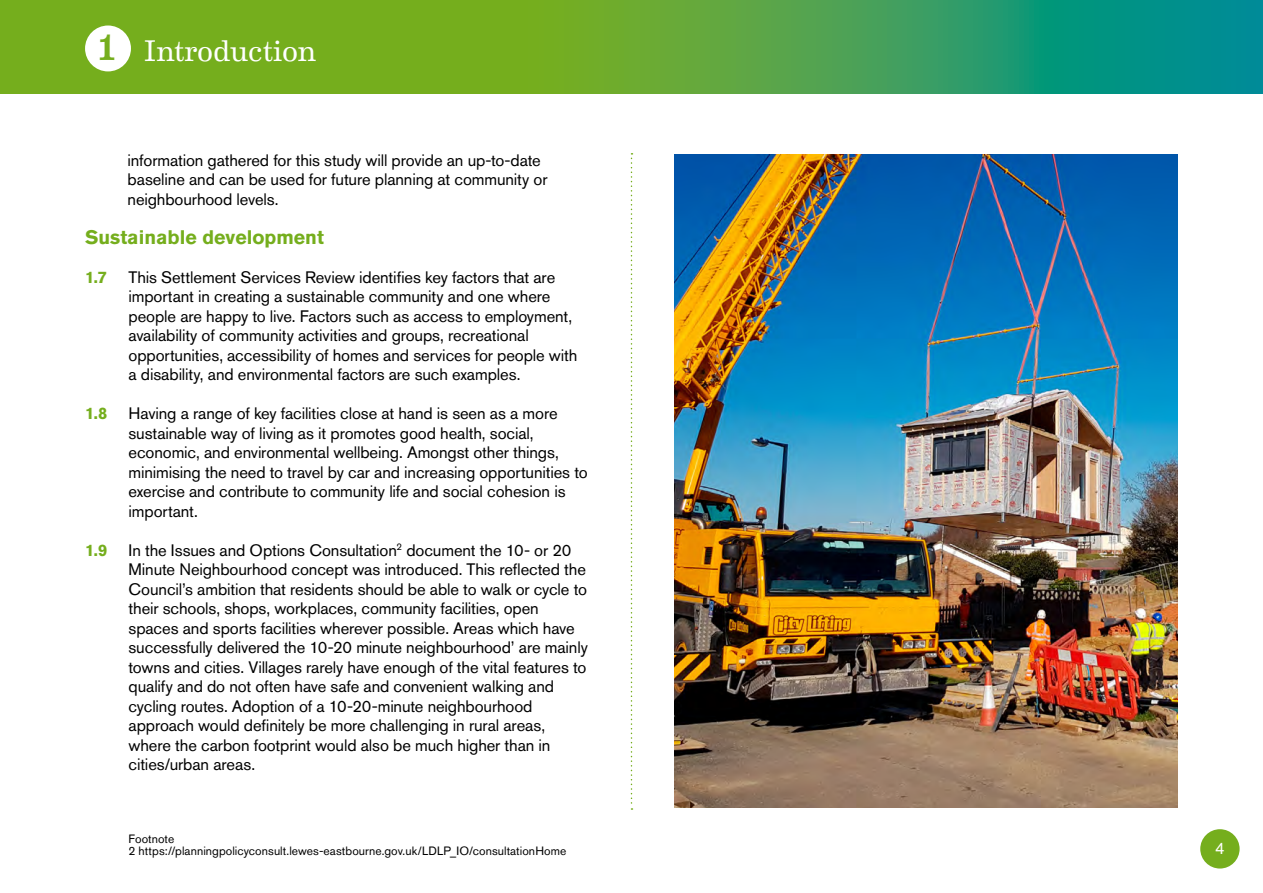
<style>
.page{position:relative;width:1263px;height:893px;background:#fff}
.page>*{position:absolute;margin:0;border:0;box-sizing:border-box;transform-origin:0 0}
.t1{font:500 36px "Eames Century Modern";color:#75ae1d}
.t2{font:30px "Eames Century Modern";letter-spacing:-.005em;color:#fff}
.t3{font:700 19.5px "Akzidenz Grotesk BQ";color:#75ae1d}
.t4{font:16.5px/19.5px "Akzidenz Grotesk BQ";letter-spacing:-.005em;color:#000}
.t5{font:700 16.5px "Akzidenz Grotesk BQ";color:#75ae1d}
.t6{font:16.5px "Akzidenz Grotesk BQ";color:#fff}
.t7{font:12px/12px "Akzidenz Grotesk BQ";letter-spacing:.005em;color:#000}
</style>
<div class="page">
<svg style="left:631px;top:153px;width:1px;height:657px"></svg>
<div style="left:1200px;top:829px;width:39px;height:39px;background:#75ae1d;border-radius:50%"></div>
<svg style="left:0;top:0;width:1263px;height:94px;background:#51a443"></svg>
<div style="left:85px;top:26px;width:46px;height:45px;background:#fff;border-radius:50%"></div>
<img style="left:674px;top:155px;width:504px;height:653px">
<h1 class="t1" style="left:99px;top:21px;width:19px">1</h1>
<h2 class="t2" style="left:144px;top:28px;width:174px">Introduction</h2>
<p class="t4" style="left:128px;top:150px;width:421px">information gathered for this study will provide an up-to-date baseline and can be used for future planning at community or neighbourhood levels.</p>
<p class="t3" style="left:85px;top:226px;width:240px">Sustainable development</p>
<p class="t5" style="left:85px;top:267px;width:24px">1.7</p>
<p class="t4" style="left:129px;top:267px;width:450px">This Settlement Services Review identifies key factors that are important in creating a sustainable community and one where people are happy to live. Factors such as access to employment, availability of community activities and groups, recreational opportunities, accessibility of homes and services for people with a disability, and environmental factors are such examples.</p>
<p class="t5" style="left:85px;top:404px;width:24px">1.8</p>
<p class="t4" style="left:129px;top:404px;width:461px">Having a range of key facilities close at hand is seen as a more sustainable way of living as it promotes good health, social, economic, and environmental wellbeing. Amongst other things, minimising the need to travel by car and increasing opportunities to exercise and contribute to community life and social cohesion is important.</p>
<p class="t5" style="left:85px;top:540px;width:24px">1.9</p>
<p class="t4" style="left:129px;top:540px;width:461px">In the Issues and Options Consultation<sup>2</sup> document the 10- or 20<br>Minute Neighbourhood concept was introduced. This reflected the Council’s ambition that residents should be able to walk or cycle to their schools, shops, workplaces, community facilities, open spaces and sports facilities wherever possible. Areas which have successfully delivered the 10-20 minute neighbourhood’ are mainly towns and cities. Villages rarely have enough of the vital features to qualify and do not often have safe and convenient walking and cycling routes. Adoption of a 10-20-minute neighbourhood approach would definitely be more challenging in rural areas, where the carbon footprint would also be much higher than in cities/urban areas.</p>
<p class="t7" style="left:129px;top:832px;width:439px">Footnote<br>2 https://planningpolicyconsult.lewes-eastbourne.gov.uk/LDLP_IO/consultationHome</p>
<p class="t6" style="left:1215px;top:838px;width:11px">4</p>
</div>
